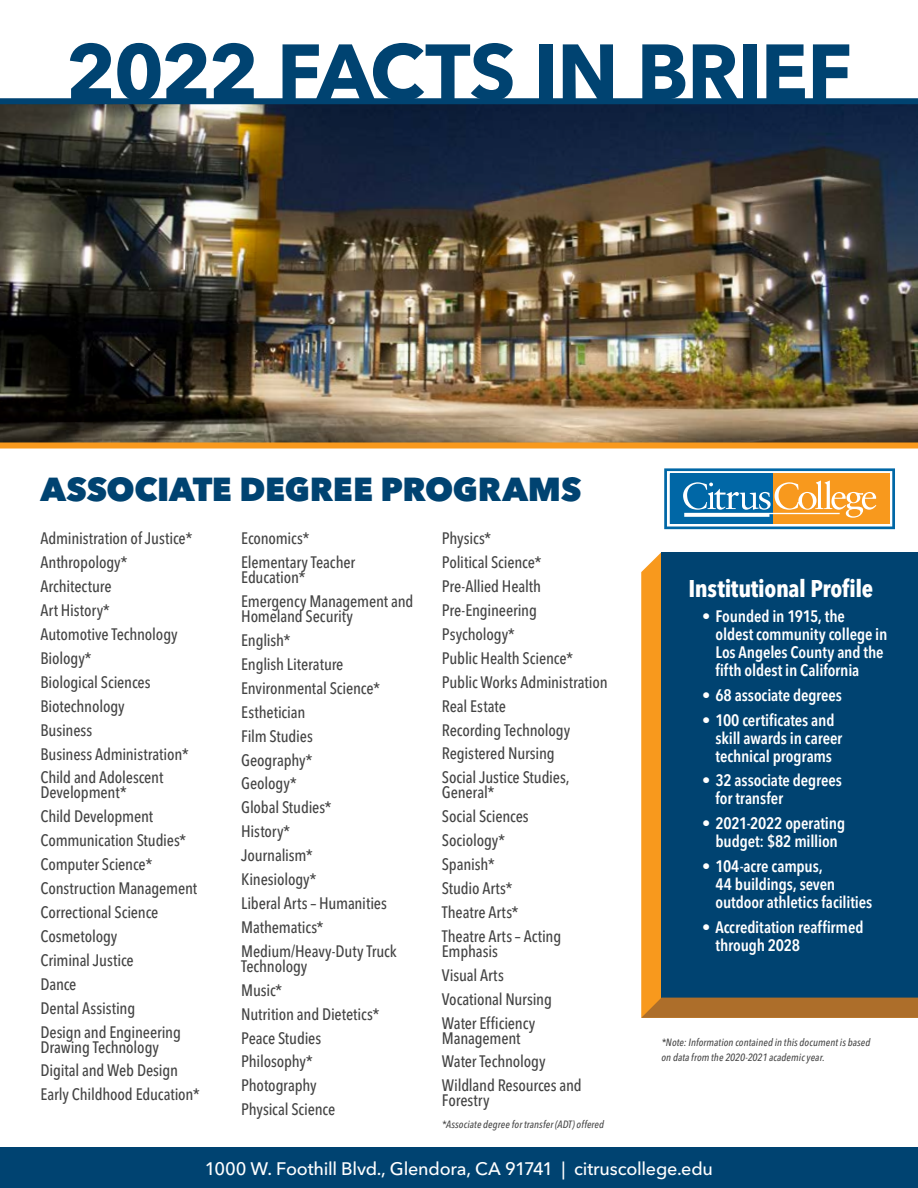
<style>
.page{position:relative;width:918px;height:1188px;background:#fff}
.page>*{position:absolute;margin:0;border:0;box-sizing:border-box;transform-origin:0 0}
.t1{font:700 78px "Avenir Next LT Pro";letter-spacing:-.02em;color:#004371}
.t2{font:800 33px "Avenir Next LT Pro";letter-spacing:-.01em;color:#004371}
.t3{font:700 condensed 24px "Avenir Next LT Pro";letter-spacing:-.015em;color:#fff}
.t4{font:500 18px "Avenir Next LT Pro";letter-spacing:-.01em;color:#fff}
.t5{font:500 condensed 16.5px/23.9px "Avenir Next LT Pro";letter-spacing:-.01em;color:#444}
.t6{font:600 condensed 16.5px/18px "Avenir Next LT Pro";letter-spacing:-.01em;color:#fff}
.t7{font:italic 500 condensed 10.5px/15px "Avenir Next LT Pro";letter-spacing:.005em;color:#444}
</style>
<div class="page">
<div style="left:0;top:1148px;width:918px;height:40px;background:#004371"></div>
<div style="left:662px;top:466px;width:236px;height:66px;background:linear-gradient(to right,#fff,#fff)"></div>
<svg style="left:664px;top:468px;width:231px;height:61px;background:#929b89"></svg>
<img style="left:0;top:104px;width:918px;height:338px">
<div style="left:0;top:442px;width:918px;height:6px;background:#f8991d"></div>
<div style="left:0;top:98px;width:918px;height:6px;background:#004371"></div>
<svg style="left:641px;top:552px;width:21px;height:446px;background:#ec9828"></svg>
<div style="left:662px;top:552px;width:256px;height:446px;background:#004371"></div>
<svg style="left:641px;top:998px;width:277px;height:20px;background:#b07029"></svg>
<p class="t1" style="left:66px;top:25px;width:788px">2022 FACTS IN BRIEF</p>
<p class="t2" style="left:40px;top:469px;width:542px">ASSOCIATE DEGREE PROGRAMS</p>
<p class="t5" style="left:40px;top:527px;width:154px">Administration of Justice*<br>Anthropology*<br>Architecture<br>Art History*<br>Automotive Technology<br>Biology*<br>Biological Sciences<br>Biotechnology<br>Business<br>Business Administration*<br>Child and Adolescent</p>
<p class="t5" style="left:40px;top:781px;width:158px">Development*<br>Child Development<br>Communication Studies*<br>Computer Science*<br>Construction Management<br>Correctional Science<br>Cosmetology<br>Criminal Justice<br>Dance<br>Dental Assisting<br>Design and Engineering</p>
<p class="t5" style="left:40px;top:1035px;width:161px">Drawing Technology<br>Digital and Web Design<br>Early Childhood Education*</p>
<p class="t5" style="left:241px;top:527px;width:115px">Economics*<br>Elementary Teacher</p>
<p class="t5" style="left:241px;top:565px;width:174px">Education*<br>Emergency Management and</p>
<p class="t5" style="left:241px;top:604px;width:157px">Homeland Security<br>English*<br>English Literature<br>Environmental Science*<br>Esthetician<br>Film Studies<br>Geography*<br>Geology*<br>Global Studies*<br>History*<br>Journalism*<br>Kinesiology*<br>Liberal Arts – Humanities<br>Mathematics*<br>Medium/Heavy-Duty Truck</p>
<p class="t5" style="left:241px;top:954px;width:140px">Technology<br>Music*<br>Nutrition and Dietetics*<br>Peace Studies<br>Philosophy*<br>Photography<br>Physical Science</p>
<p class="t5" style="left:442px;top:527px;width:167px">Physics*<br>Political Science*<br>Pre-Allied Health<br>Pre-Engineering<br>Psychology*<br>Public Health Science*<br>Public Works Administration<br>Real Estate<br>Recording Technology<br>Registered Nursing<br>Social Justice Studies,</p>
<p class="t5" style="left:442px;top:781px;width:121px">General*<br>Social Sciences<br>Sociology*<br>Spanish*<br>Studio Arts*<br>Theatre Arts*<br>Theatre Arts – Acting</p>
<p class="t5" style="left:442px;top:939px;width:112px">Emphasis<br>Visual Arts<br>Vocational Nursing<br>Water Efficiency</p>
<p class="t5" style="left:442px;top:1026px;width:141px">Management<br>Water Technology<br>Wildland Resources and</p>
<p class="t5" style="left:442px;top:1089px;width:49px">Forestry</p>
<p class="t7" style="left:442px;top:1117px;width:164px">*Associate degree for transfer (ADT) offered</p>
<p class="t3" style="left:688px;top:574px;width:186px">Institutional Profile</p>
<p class="t6" style="left:715px;top:607px;width:173px;text-indent:-13px">• Founded in 1915, the<br>oldest community college in<br>Los Angeles County and the fifth oldest in California</p>
<p class="t6" style="left:702px;top:686px;width:142px">• 68 associate degrees</p>
<p class="t6" style="left:715px;top:711px;width:128px;text-indent:-13px">• 100 certificates and skill awards in career technical programs</p>
<p class="t6" style="left:715px;top:771px;width:128px;text-indent:-13px">• 32 associate degrees for transfer</p>
<p class="t6" style="left:702px;top:814px;width:145px;text-align:center">• 2021-2022 operating budget: $82 million</p>
<p class="t6" style="left:715px;top:857px;width:158px;text-indent:-13px">• 104-acre campus,<br>44 buildings, seven outdoor athletics facilities</p>
<p class="t6" style="left:715px;top:918px;width:150px;text-indent:-13px">• Accreditation reaffirmed through 2028</p>
<p class="t7" style="left:662px;top:1035px;width:211px">*Note: Information contained in this document is based on data from the 2020-2021 academic year.</p>
<p class="t4" style="left:205px;top:1157px;width:510px">1000 W. Foothill Blvd., Glendora, CA 91741 | citruscollege.edu</p>
</div>
